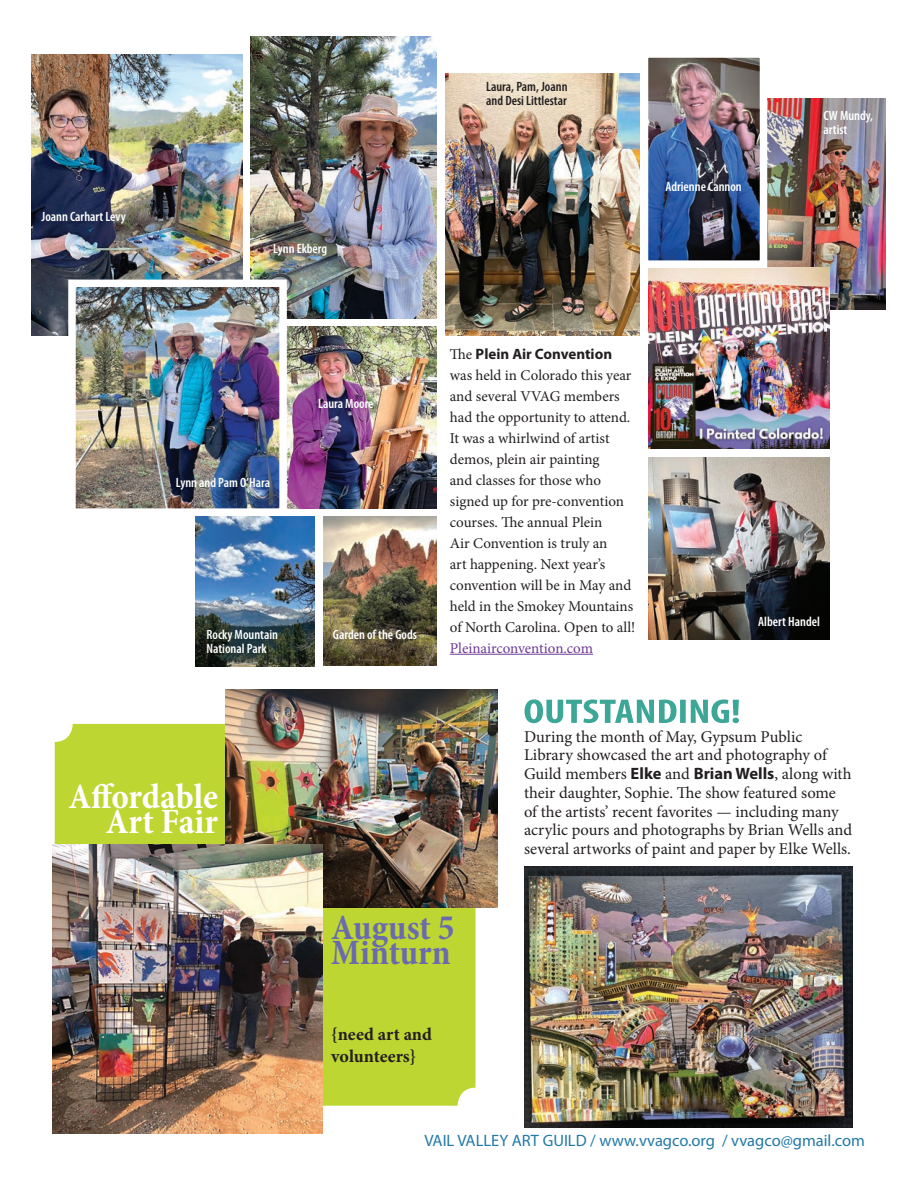
<style>
.page{position:relative;width:918px;height:1188px;background:#fff}
.page>*{position:absolute;margin:0;border:0;box-sizing:border-box;transform-origin:0 0}
.t1{font:700 condensed 36px/25.5px "Minion Pro";letter-spacing:-.005em;color:#fff;text-align:right}
.t2{font:700 condensed 36px/25.5px "Minion Pro";color:#6a6baf}
.t3{font:700 18px/21.6px "Minion Pro";color:#231f20}
.t4{font:16.5px/18.8px "Minion Pro";letter-spacing:-.005em;color:#231f20}
.t5{font:16.5px "Myriad Pro";color:#2279a6}
.t6{font:15px/21px "Minion Pro";color:#231f20}
.t7{font:15px "Minion Pro";letter-spacing:-.005em;color:#6e3996}
.t8{font:700 15px "Myriad Pro";color:#231f20}
.t9{font:600 condensed 13.5px/14.2px "Myriad Pro";color:#fff}
.t10{font:600 condensed 13.5px/14.2px "Myriad Pro";color:#231f20}
.s1{font-family:"Minion Pro";font-weight:400}
.s2{font-family:"Myriad Pro";font-weight:700}
</style>
<div class="page">
<div style="left:55px;top:724px;width:421px;height:382px;background:#bdd632;border-radius:18px"></div>
<hr style="left:450px;top:654px;width:143px;height:1px;background:#6e3996">
<img style="left:648px;top:458px;width:182px;height:182px">
<img style="left:767px;top:99px;width:118px;height:211px">
<img style="left:648px;top:268px;width:182px;height:181px">
<img style="left:32px;top:54px;width:211px;height:281px">
<img style="left:287px;top:327px;width:149px;height:181px">
<img style="left:251px;top:37px;width:185px;height:281px">
<img style="left:445px;top:73px;width:194px;height:262px">
<img style="left:650px;top:59px;width:108px;height:200px">
<div style="left:641px;top:50px;width:126px;height:218px;border:8px solid #fff"></div>
<img style="left:323px;top:517px;width:113px;height:148px">
<img style="left:196px;top:517px;width:118px;height:149px">
<img style="left:77px;top:289px;width:201px;height:218px">
<div style="left:68px;top:280px;width:219px;height:236px;border:8px solid #fff"></div>
<img style="left:524px;top:867px;width:328px;height:261px">
<svg style="left:525px;top:699px;width:214px;height:24px"></svg>
<img style="left:226px;top:689px;width:272px;height:219px">
<img style="left:53px;top:844px;width:270px;height:290px">
<p class="t9" style="left:42px;top:209px;width:86px">Joann Carhart Levy</p>
<p class="t9" style="left:273px;top:241px;width:56px">Lynn Ekberg</p>
<p class="t10" style="left:486px;top:79px;width:83px">Laura, Pam, Joann and Desi Littlestar</p>
<p class="t9" style="left:666px;top:179px;width:78px">Adrienne Cannon</p>
<p class="t9" style="left:823px;top:108px;width:51px">CW Mundy, artist</p>
<p class="t9" style="left:176px;top:475px;width:96px">Lynn and Pam O’Hara</p>
<p class="t9" style="left:318px;top:396px;width:57px">Laura Moore</p>
<p class="t9" style="left:207px;top:627px;width:73px">Rocky Mountain</p>
<p class="t9" style="left:333px;top:627px;width:86px">Garden of the Gods</p>
<p class="t9" style="left:207px;top:641px;width:62px">National Park</p>
<h1 class="t1" style="left:69px;top:783px;width:151px">Affordable<br>Art Fair</h1>
<p class="t8" style="left:450px;top:344px;width:164px"><span class="s1">The</span> Plein Air Convention</p>
<p class="t6" style="left:450px;top:364px;width:187px">was held in Colorado this year and several VVAG members had the opportunity to attend.<br>It was a whirlwind of artist demos, plein air painting<br>and classes for those who signed up for pre-convention courses. The annual Plein<br>Air Convention is truly an<br>art happening. Next year’s convention will be in May and held in the Smokey Mountains of North Carolina. Open to all!</p>
<p class="t7" style="left:450px;top:638px;width:145px">Pleinairconvention.com</p>
<p class="t9" style="left:758px;top:614px;width:63px">Albert Handel</p>
<p class="t4" style="left:524px;top:727px;width:330px">During the month of May, Gypsum Public Library showcased the art and photography of Guild members <span class="s2">Elke</span> and <span class="s2">Brian Wells</span>, along with their daughter, Sophie. The show featured some of the artists’ recent favorites — including many acrylic pours and photographs by Brian Wells and several artworks of paint and paper by Elke Wells.</p>
<h1 class="t2" style="left:331px;top:914px;width:125px">August 5<br>Minturn</h1>
<p class="t3" style="left:331px;top:1023px;width:102px">{need art and volunteers}</p>
<p class="t5" style="left:424px;top:1131px;width:442px">VAIL VALLEY ART GUILD / www.vvagco.org / vvagco@gmail.com</p>
</div>
